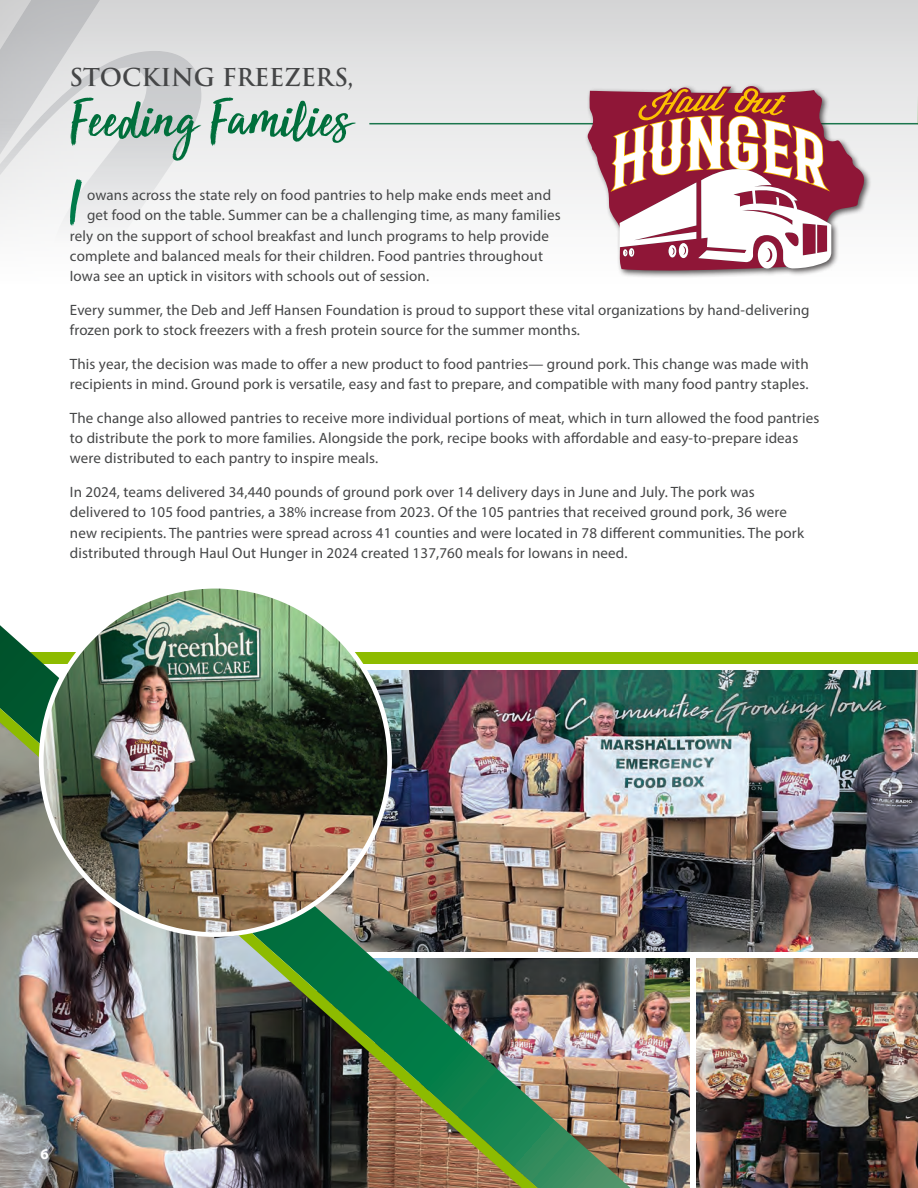
<style>
.page{position:relative;width:918px;height:1188px;background:#fff}
.page>*{position:absolute;margin:0;border:0;box-sizing:border-box;transform-origin:0 0}
.t1{font:58.2px "Sun Valley";color:#006f3c}
.t2{font:57.45px "Sun Valley";color:#007a4a}
.t3{font:600 24px "Trajan Pro 3";letter-spacing:-.01em;color:#454647}
.t4{font:15px/20.2px "Myriad Pro";letter-spacing:.01em;color:#454647}
.t5{font:700 15px "Myriad Pro";color:#fff}
</style>
<div class="page">
<div style="left:0;top:0;width:918px;height:338px;background:#231f20;opacity:.75"></div>
<svg style="left:0;top:0;width:366px;height:243px"></svg>
<div style="left:585px;top:83px;width:287px;height:196px;background:#231f20;opacity:.75"></div>
<svg style="left:588px;top:86px;width:277px;height:186px"></svg>
<svg style="left:610px;top:84px;width:221px;height:185px"></svg>
<div style="left:0;top:653px;width:918px;height:11px;background:#8dbb00"></div>
<img style="left:631px;top:958px;width:58px;height:230px">
<img style="left:696px;top:958px;width:222px;height:230px">
<img style="left:631px;top:671px;width:287px;height:280px">
<img style="left:0;top:625px;width:631px;height:563px">
<img style="left:0;top:708px;width:538px;height:480px">
<img style="left:41px;top:586px;width:349px;height:349px;border-radius:174px">
<p class="t3" style="left:70px;top:60px;width:285px">STOCKING FREEZERS,</p>
<p class="t1" style="left:69px;top:70px;width:284px">Feeding Families</p>
<p class="t2" style="left:68px;top:151px;width:13px">I</p>
<p class="t4" style="left:87px;top:185px;width:466px">owans across the state rely on food pantries to help make ends meet and</p>
<p class="t4" style="left:87px;top:205px;width:475px">get food on the table. Summer can be a challenging time, as many families</p>
<p class="t4" style="left:70px;top:225px;width:480px">rely on the support of school breakfast and lunch programs to help provide</p>
<p class="t4" style="left:70px;top:246px;width:475px">complete and balanced meals for their children. Food pantries throughout</p>
<p class="t4" style="left:70px;top:266px;width:361px">Iowa see an uptick in visitors with schools out of session.</p>
<p class="t4" style="left:70px;top:300px;width:741px">Every summer, the Deb and Jeff Hansen Foundation is proud to support these vital organizations by hand-delivering frozen pork to stock freezers with a fresh protein source for the summer months.</p>
<p class="t4" style="left:70px;top:354px;width:740px">This year, the decision was made to offer a new product to food pantries— ground pork. This change was made with recipients in mind. Ground pork is versatile, easy and fast to prepare, and compatible with many food pantry staples.</p>
<p class="t4" style="left:70px;top:408px;width:751px">The change also allowed pantries to receive more individual portions of meat, which in turn allowed the food pantries to distribute the pork to more families. Alongside the pork, recipe books with affordable and easy-to-prepare ideas were distributed to each pantry to inspire meals.</p>
<p class="t4" style="left:70px;top:482px;width:736px">In 2024, teams delivered 34,440 pounds of ground pork over 14 delivery days in June and July. The pork was delivered to 105 food pantries, a 38% increase from 2023. Of the 105 pantries that received ground pork, 36 were new recipients. The pantries were spread across 41 counties and were located in 78 different communities. The pork distributed through Haul Out Hunger in 2024 created 137,760 meals for Iowans in need.</p>
<p class="t5" style="left:40px;top:1144px;width:10px">6</p>
</div>
